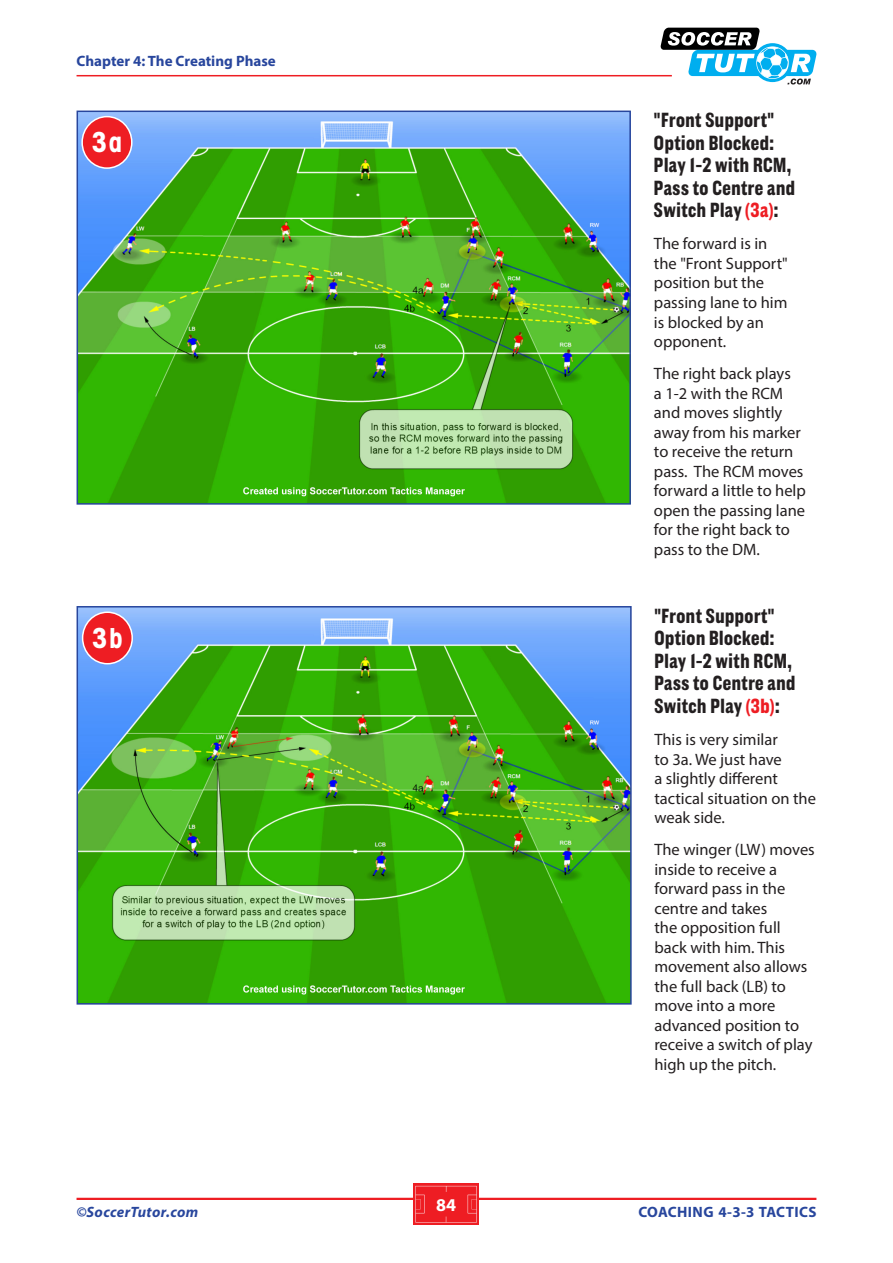
<style>
.page{position:relative;width:893px;height:1263px;background:#fff}
.page>*{position:absolute;margin:0;border:0;box-sizing:border-box;transform-origin:0 0}
.head_1{font:700 condensed 27px "ITC Avant Garde Std";color:#fff}
.t1{font:700 21px/22.5px "Americane Cond";letter-spacing:.025em;color:#231f20}
.t2{font:700 18px "Myriad Pro";color:#fff}
.t3{font:16.5px/19.5px "Myriad Pro";color:#231f20}
.t4{font:700 15px "Myriad Pro";color:#28469d}
.t5{font:700 15px "Myriad Pro";letter-spacing:.025em;color:#28469d}
.t6{font:italic 700 15px "Myriad Pro";letter-spacing:.02em;color:#28469d}
.s1{color:#ee1d23}
</style>
<div class="page">
<svg style="left:661px;top:28px;width:155px;height:56px"></svg>
<hr style="left:77px;top:75px;width:595px;height:1px;background:#ee1d23">
<hr style="left:77px;top:1198px;width:739px;height:2px;background:#ee1d23">
<svg style="left:413px;top:1184px;width:66px;height:41px"></svg>
<svg style="left:415px;top:1186px;width:62px;height:36px;background:#ee292f"></svg>
<div style="left:434px;top:1192px;width:24px;height:24px;background:#ee1d23;border-radius:50%"></div>
<img style="left:80px;top:609px;width:549px;height:392px">
<div style="left:77px;top:606px;width:555px;height:398px;border:2px solid #28469d"></div>
<img style="left:80px;top:114px;width:548px;height:388px">
<div style="left:77px;top:111px;width:554px;height:394px;border:2px solid #28469d"></div>
<div style="left:82px;top:117px;width:50px;height:51px;background:#ee1d23;border-radius:50%"></div>
<div style="left:81px;top:116px;width:52px;height:53px;border:2px solid #fff;border-radius:50%"></div>
<div style="left:83px;top:612px;width:49px;height:52px;background:#ee1d23;border-radius:50%"></div>
<div style="left:82px;top:611px;width:51px;height:53px;border:2px solid #fff;border-radius:50%"></div>
<p class="t4" style="left:77px;top:51px;width:201px">Chapter 4: The Creating Phase</p>
<p class="head_1" style="left:92px;top:125px;width:32px">3a</p>
<p class="head_1" style="left:92px;top:620px;width:32px">3b</p>
<p class="t6" style="left:77px;top:1202px;width:123px">©SoccerTutor.com</p>
<p class="t2" style="left:436px;top:1193px;width:21px">84</p>
<p class="t1" style="left:654px;top:109px;width:142px">"Front Support"<br>Option Blocked:<br>Play 1-2 with RCM,<br>Pass to Centre and<br>Switch Play <span class="s1">(3a)</span>:</p>
<p class="t3" style="left:654px;top:234px;width:135px">The forward is in the "Front Support" position but the passing lane to him is blocked by an opponent.</p>
<p class="t3" style="left:654px;top:364px;width:153px">The right back plays<br>a 1-2 with the RCM and moves slightly away from his marker to receive the return pass. The RCM moves forward a little to help open the passing lane for the right back to pass to the DM.</p>
<p class="t1" style="left:654px;top:605px;width:142px">"Front Support"<br>Option Blocked:<br>Play 1-2 with RCM,<br>Pass to Centre and<br>Switch Play <span class="s1">(3b)</span>:</p>
<p class="t3" style="left:654px;top:729px;width:163px">This is very similar<br>to 3a. We just have<br>a slightly different tactical situation on the weak side.</p>
<p class="t3" style="left:654px;top:840px;width:162px">The winger (LW) moves inside to receive a forward pass in the centre and takes<br>the opposition full back with him. This movement also allows the full back (LB) to move into a more advanced position to receive a switch of play high up the pitch.</p>
<p class="t5" style="left:638px;top:1202px;width:180px">COACHING 4-3-3 TACTICS</p>
</div>
